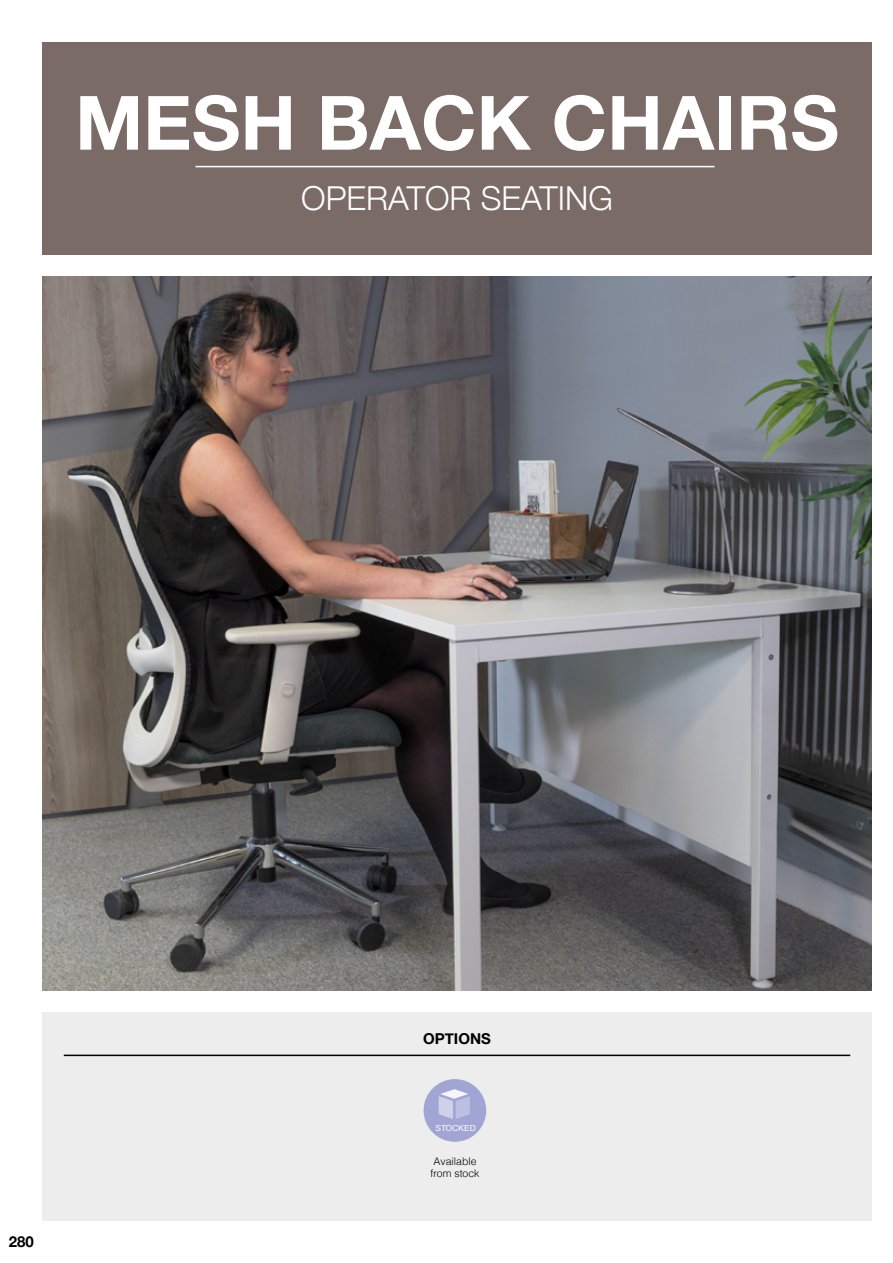
<style>
.page{position:relative;width:893px;height:1263px;background:#fff}
.page>*{position:absolute;margin:0;border:0;box-sizing:border-box;transform-origin:0 0}
.t1{font:700 75px "Helvetica Neue";color:#fff}
.t2{font:300 33px "Helvetica Neue";color:#fff}
.t3{font:700 15px "Helvetica Neue";color:#000}
.t4{font:300 10.5px/12.6px "Helvetica";color:#000}
.t5{font:8.4px "Helvetica";color:#fff}
</style>
<div class="page">
<img style="left:43px;top:276px;width:829px;height:715px">
<div style="left:43px;top:1012px;width:829px;height:208px;background:#ededed"></div>
<div style="left:43px;top:43px;width:829px;height:212px;background:#7b6b67"></div>
<hr style="left:195px;top:166px;width:520px;height:1px;background:#fff">
<hr style="left:64px;top:1054px;width:786px;height:2px;background:#000">
<div style="left:424px;top:1079px;width:62px;height:63px;background:#a1a5d3;border-radius:50%"></div>
<svg style="left:439px;top:1089px;width:31px;height:30px"></svg>
<h1 class="t1" style="left:75px;top:64px;width:765px">MESH BACK CHAIRS</h1>
<h2 class="t2" style="left:301px;top:171px;width:313px">OPERATOR SEATING</h2>
<h3 class="t3" style="left:9px;top:1230px;width:27px">280</h3>
<h3 class="t3" style="left:423px;top:1026px;width:69px">OPTIONS</h3>
<p class="t5" style="left:435px;top:1122px;width:42px">STOCKED</p>
<p class="t4" style="left:430px;top:1154px;width:51px">Available from stock</p>
</div>
